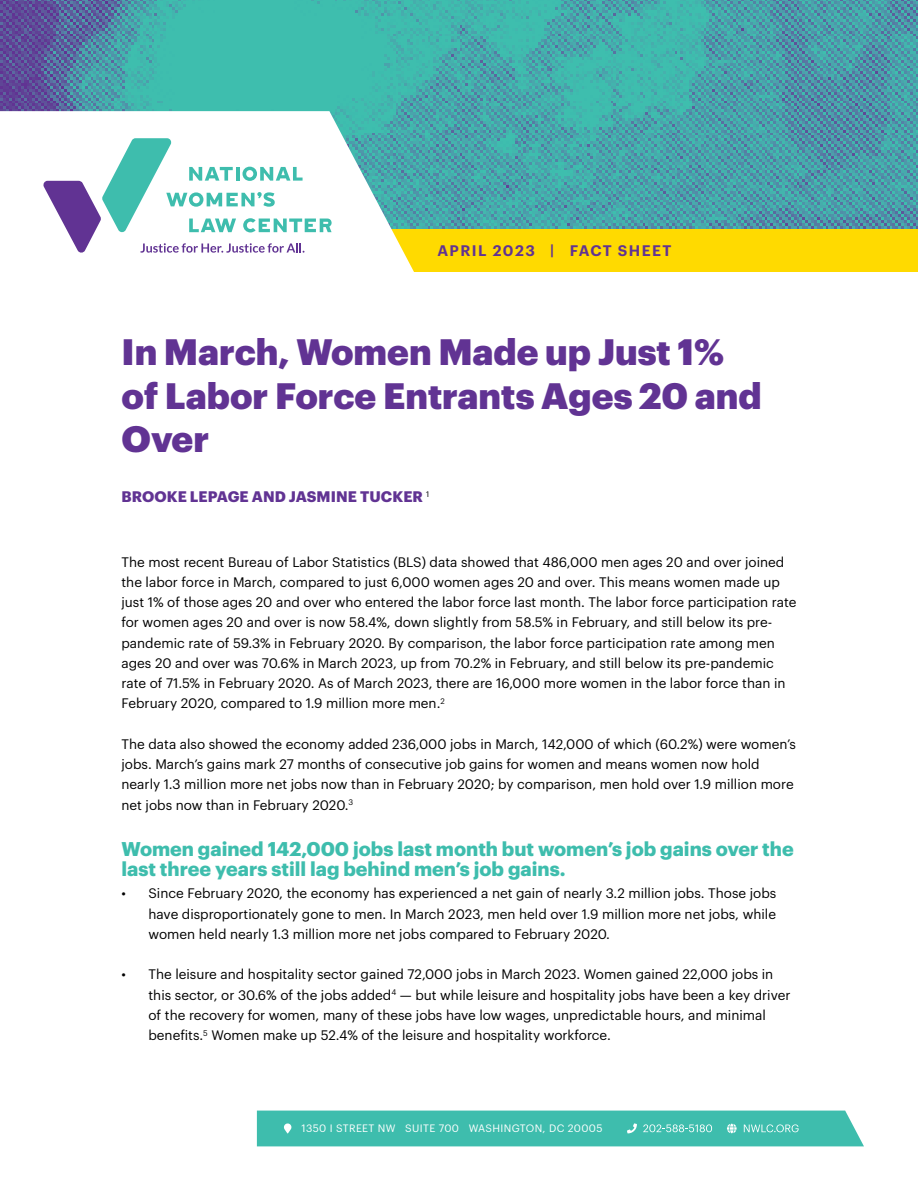
<style>
.page{position:relative;width:918px;height:1188px;background:#fff}
.page>*{position:absolute;margin:0;border:0;box-sizing:border-box;transform-origin:0 0}
.t1{font:900 36px/43.2px "Graphik";color:#613393}
.t2{font:700 19.5px/19.5px "Graphik";color:#3ebdad}
.t3{font:700 15px "Graphik";letter-spacing:.005em;color:#613393}
.t4{font:600 15px "Graphik";letter-spacing:.095em;color:#613393}
.t5{font:13.5px/20.2px "Graphik";color:#000}
.t6{font:10.5px "Graphik";letter-spacing:.035em;color:#fff}
</style>
<div class="page">
<img style="left:0;top:0;width:918px;height:229px">
<div style="left:370px;top:229px;width:548px;height:42px;background:#ffda00"></div>
<svg style="left:0;top:111px;width:422px;height:161px"></svg>
<svg style="left:43px;top:138px;width:289px;height:115px"></svg>
<div style="left:257px;top:1111px;width:607px;height:35px;background:#3ebdad"></div>
<p class="t4" style="left:437px;top:239px;width:236px">APRIL 2023 | FACT SHEET</p>
<h1 class="t1" style="left:122px;top:328px;width:642px">In March, Women Made up Just 1% of Labor Force Entrants Ages 20 and<br>Over</h1>
<p class="t3" style="left:122px;top:484px;width:309px">BROOKE LEPAGE AND JASMINE TUCKER <sup>1</sup></p>
<p class="t5" style="left:122px;top:551px;width:677px">The most recent Bureau of Labor Statistics (BLS) data showed that 486,000 men ages 20 and over joined the labor force in March, compared to just 6,000 women ages 20 and over. This means women made up just 1% of those ages 20 and over who entered the labor force last month. The labor force participation rate for women ages 20 and over is now 58.4%, down slightly from 58.5% in February, and still below its pre&shy;pandemic rate of 59.3% in February 2020. By comparison, the labor force participation rate among men ages 20 and over was 70.6% in March 2023, up from 70.2% in February, and still below its pre-pandemic rate of 71.5% in February 2020. As of March 2023, there are 16,000 more women in the labor force than in February 2020, compared to 1.9 million more men.<sup>2</sup></p>
<p class="t5" style="left:121px;top:733px;width:676px">The data also showed the economy added 236,000 jobs in March, 142,000 of which (60.2%) were women’s jobs. March’s gains mark 27 months of consecutive job gains for women and means women now hold nearly 1.3 million more net jobs now than in February 2020; by comparison, men hold over 1.9 million more net jobs now than in February 2020.<sup>3</sup></p>
<h2 class="t2" style="left:122px;top:838px;width:674px">Women gained 142,000 jobs last month but women’s job gains over the last three years still lag behind men’s job gains.</h2>
<p class="t5" style="left:148px;top:882px;width:629px;text-align:justify;text-indent:-27px">• Since February 2020, the economy has experienced a net gain of nearly 3.2 million jobs. Those jobs have disproportionately gone to men. In March 2023, men held over 1.9 million more net jobs, while women held nearly 1.3 million more net jobs compared to February 2020.</p>
<p class="t5" style="left:148px;top:963px;width:644px;text-indent:-27px">• The leisure and hospitality sector gained 72,000 jobs in March 2023. Women gained 22,000 jobs in this sector, or 30.6% of the jobs added<sup>4</sup> — but while leisure and hospitality jobs have been a key driver of the recovery for women, many of these jobs have low wages, unpredictable hours, and minimal benefits.<sup>5</sup> Women make up 52.4% of the leisure and hospitality workforce.</p>
<p class="t6" style="left:301px;top:1120px;width:303px">1350 I STREET NW SUITE 700 WASHINGTON, DC 20005</p>
</div>
